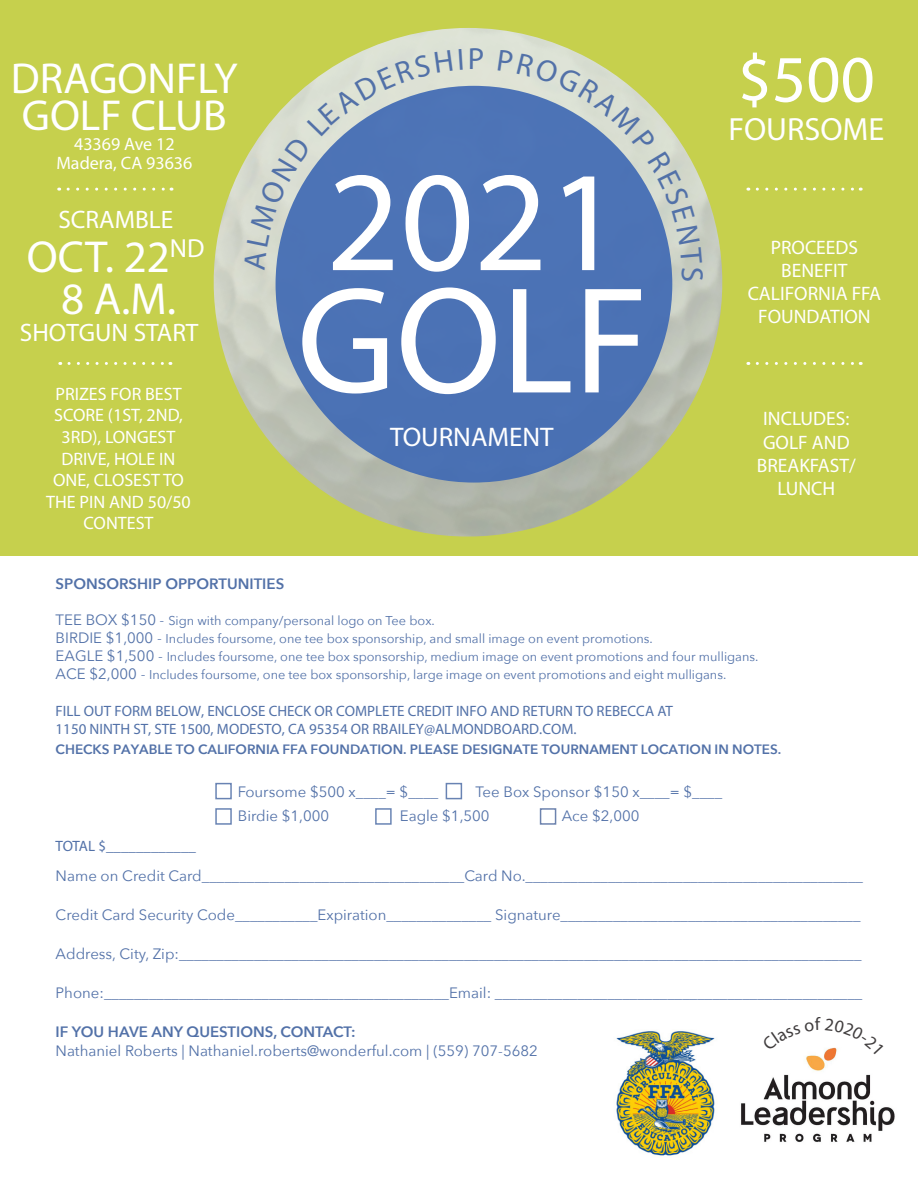
<style>
.page{position:relative;width:918px;height:1188px;background:#fff}
.page>*{position:absolute;margin:0;border:0;box-sizing:border-box;transform-origin:0 0}
.t1{font:153.15px "Myriad Pro";color:#fff}
.t2{font:144px "Myriad Pro";color:#fff}
.t3{font:66.75px "Myriad Pro";color:#fff}
.t4{font:45px/42.6px "Myriad Pro";color:#fff;text-align:center}
.t5{font:43.5px/37.5px "Myriad Pro";color:#fff}
.t6{font:32.25px "Myriad Pro";color:#fff}
.t7{font:30.75px "Myriad Pro";color:#5271a8}
.t8{font:27px "Myriad Pro";color:#fff}
.t9{font:25.35px "Myriad Pro";color:#fff}
.t10{font:19.5px/23px "Myriad Pro";color:#fff;text-align:center}
.t11{font:18px/21.6px "Myriad Pro";color:#fff;text-align:center}
.t12{font:15px "Avenir Next";color:#5271a8}
.t13{font:15px/18.8px "Myriad Pro";color:#5271a8}
.t14{font:600 15px "Avenir Next";color:#5271a8}
.t15{font:600 13.5px "Avenir Next";color:#5271a8}
.t16{font:12.75px/18px "Avenir Next";color:#5271a8}
.s1{font-size:15px}
</style>
<div class="page">
<div style="left:0;top:0;width:918px;height:555px;background:#c6d04d"></div>
<img style="left:178px;top:28px;width:580px;height:528px">
<svg style="left:69px;top:362px;width:102px;height:3px"></svg>
<svg style="left:757px;top:188px;width:104px;height:3px"></svg>
<svg style="left:757px;top:362px;width:104px;height:3px"></svg>
<svg style="left:68px;top:188px;width:104px;height:3px"></svg>
<div style="left:215px;top:783px;width:17px;height:16px;border:2px solid #5271a8"></div>
<div style="left:215px;top:808px;width:17px;height:17px;border:2px solid #5271a8"></div>
<div style="left:375px;top:808px;width:17px;height:17px;border:2px solid #5271a8"></div>
<div style="left:540px;top:808px;width:16px;height:17px;border:2px solid #5770a2"></div>
<div style="left:446px;top:783px;width:16px;height:16px;border:2px solid #5271a8"></div>
<div style="left:276px;top:86px;width:396px;height:397px;background:#4b72b5;border-radius:50%"></div>
<img style="left:741px;top:1054px;width:154px;height:88px">
<img style="left:616px;top:1031px;width:99px;height:125px">
<svg style="left:244px;top:50px;width:209px;height:220px"></svg>
<svg style="left:459px;top:49px;width:4px;height:21px"></svg>
<svg style="left:498px;top:50px;width:205px;height:231px"></svg>
<svg style="left:824px;top:1047px;width:13px;height:7px"></svg>
<p class="t5" style="left:11px;top:59px;width:228px">DRAGONFLY<br>GOLF CLUB</p>
<p class="t11" style="left:74px;top:133px;width:102px">43369 Ave 12</p>
<p class="t11" style="left:56px;top:152px;width:137px">Madera, CA 93636</p>
<p class="t9" style="left:58px;top:204px;width:116px">SCRAMBLE</p>
<p class="t4" style="left:27px;top:235px;width:179px">OCT. 22<sup>ND<br></sup>8 A.M.</p>
<p class="t9" style="left:20px;top:317px;width:180px">SHOTGUN START</p>
<p class="t11" style="left:46px;top:383px;width:146px">PRIZES FOR BEST<br>SCORE (1ST, 2ND,<br>3RD), LONGEST<br>DRIVE, HOLE IN<br>ONE, CLOSEST TO<br>THE PIN AND 50/50<br>CONTEST</p>
<p class="t7" style="left:468px;top:40px;width:18px">P</p>
<p class="t2" style="left:326px;top:133px;width:297px">2021</p>
<p class="t1" style="left:297px;top:247px;width:353px">GOLF</p>
<p class="t8" style="left:390px;top:420px;width:165px">TOURNAMENT</p>
<p class="t3" style="left:738px;top:38px;width:139px">$500</p>
<p class="t6" style="left:728px;top:110px;width:157px">FOURSOME</p>
<p class="t10" style="left:748px;top:235px;width:135px">PROCEEDS<br>BENEFIT<br>CALIFORNIA FFA<br>FOUNDATION</p>
<p class="t10" style="left:763px;top:407px;width:88px">INCLUDES:</p>
<p class="t10" style="left:763px;top:430px;width:88px">GOLF AND</p>
<p class="t10" style="left:757px;top:454px;width:101px">BREAKFAST/</p>
<p class="t10" style="left:777px;top:477px;width:59px">LUNCH</p>
<p class="t14" style="left:56px;top:571px;width:230px">SPONSORSHIP OPPORTUNITIES</p>
<p class="t16" style="left:56px;top:611px;width:704px"><span class="s1">TEE BOX $150 -</span> Sign with company/personal logo on Tee box.<br><span class="s1">BIRDIE $1,000 -</span> Includes foursome, one tee box sponsorship, and small image on event promotions.<br><span class="s1">EAGLE $1,500 -</span> Includes foursome, one tee box sponsorship, medium image on event promotions and four mulligans.<br><span class="s1">ACE $2,000 -</span> Includes foursome, one tee box sponsorship, large image on event promotions and eight mulligans.</p>
<p class="t13" style="left:56px;top:701px;width:619px">FILL OUT FORM BELOW, ENCLOSE CHECK OR COMPLETE CREDIT INFO AND RETURN TO REBECCA AT<br>1150 NINTH ST, STE 1500, MODESTO, CA 95354 OR RBAILEY@ALMONDBOARD.COM.</p>
<p class="t15" style="left:56px;top:738px;width:727px">CHECKS PAYABLE TO CALIFORNIA FFA FOUNDATION. PLEASE DESIGNATE TOURNAMENT LOCATION IN NOTES.</p>
<p class="t12" style="left:238px;top:779px;width:202px">Foursome $500 x____= $____</p>
<p class="t12" style="left:475px;top:779px;width:248px">Tee Box Sponsor $150 x____= $____</p>
<p class="t12" style="left:238px;top:804px;width:93px">Birdie $1,000</p>
<p class="t12" style="left:400px;top:804px;width:91px">Eagle $1,500</p>
<p class="t12" style="left:562px;top:804px;width:79px">Ace $2,000</p>
<p class="t13" style="left:56px;top:836px;width:142px">TOTAL $____________</p>
<p class="t12" style="left:56px;top:863px;width:809px">Name on Credit Card___________________________________Card No._____________________________________________</p>
<p class="t12" style="left:56px;top:902px;width:807px">Credit Card Security Code___________Expiration______________ Signature________________________________________</p>
<p class="t12" style="left:56px;top:941px;width:807px">Address, City, Zip:___________________________________________________________________________________________</p>
<p class="t12" style="left:56px;top:980px;width:808px">Phone:______________________________________________Email: _________________________________________________</p>
<p class="t14" style="left:56px;top:1019px;width:301px">IF YOU HAVE ANY QUESTIONS, CONTACT:</p>
<p class="t12" style="left:56px;top:1038px;width:484px">Nathaniel Roberts | Nathaniel.roberts@wonderful.com | (559) 707-5682</p>
</div>
